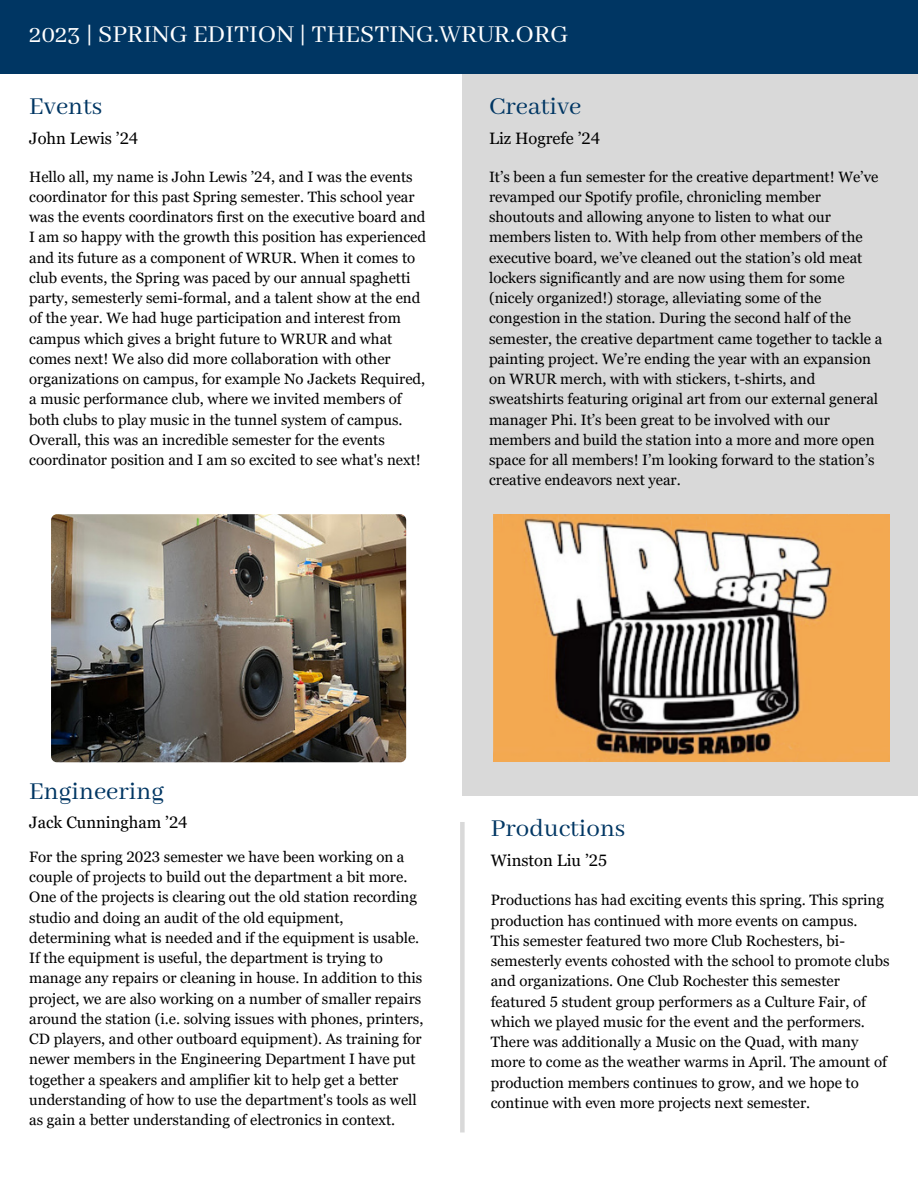
<style>
.page{position:relative;width:918px;height:1188px;background:#fff}
.page>*{position:absolute;margin:0;border:0;box-sizing:border-box;transform-origin:0 0}
.t1{font:27px "Abhaya Libre";color:#fff}
.t2{font:27px "Abhaya Libre";color:#003663}
.t3{font:16.5px "Georgia Pro";color:#000}
.t4{font:15px/20.2px "Georgia Pro";color:#000}
</style>
<div class="page">
<div style="left:0;top:0;width:918px;height:74px;background:#003663"></div>
<div style="left:462px;top:74px;width:456px;height:721px;background:#d9d9d9"></div>
<div style="left:460px;top:822px;width:5px;height:310px;background:#d9d9d9"></div>
<img style="left:51px;top:514px;width:355px;height:248px;border-radius:6px">
<img style="left:493px;top:514px;width:396px;height:248px">
<p class="t1" style="left:29px;top:19px;width:541px">2023 | SPRING EDITION | THESTING.WRUR.ORG</p>
<p class="t2" style="left:29px;top:92px;width:75px">Events</p>
<p class="t3" style="left:29px;top:129px;width:111px">John Lewis ’24</p>
<p class="t4" style="left:29px;top:166px;width:398px">Hello all, my name is John Lewis ’24, and I was the events coordinator for this past Spring semester. This school year was the events coordinators first on the executive board and I am so happy with the growth this position has experienced and its future as a component of WRUR. When it comes to club events, the Spring was paced by our annual spaghetti party, semesterly semi-formal, and a talent show at the end of the year. We had huge participation and interest from campus which gives a bright future to WRUR and what comes next! We also did more collaboration with other organizations on campus, for example No Jackets Required, a music performance club, where we invited members of both clubs to play music in the tunnel system of campus.<br>Overall, this was an incredible semester for the events coordinator position and I am so excited to see what's next!</p>
<p class="t2" style="left:489px;top:92px;width:94px">Creative</p>
<p class="t3" style="left:489px;top:129px;width:113px">Liz Hogrefe ’24</p>
<p class="t4" style="left:489px;top:166px;width:395px">It’s been a fun semester for the creative department! We’ve revamped our Spotify profile, chronicling member shoutouts and allowing anyone to listen to what our members listen to. With help from other members of the executive board, we’ve cleaned out the station’s old meat lockers significantly and are now using them for some (nicely organized!) storage, alleviating some of the congestion in the station. During the second half of the semester, the creative department came together to tackle a painting project. We’re ending the year with an expansion on WRUR merch, with with stickers, t-shirts, and sweatshirts featuring original art from our external general manager Phi. It’s been great to be involved with our members and build the station into a more and more open space for all members! I’m looking forward to the station’s creative endeavors next year.</p>
<p class="t2" style="left:29px;top:776px;width:136px">Engineering</p>
<p class="t3" style="left:29px;top:813px;width:160px">Jack Cunningham ’24</p>
<p class="t4" style="left:29px;top:847px;width:396px">For the spring 2023 semester we have been working on a couple of projects to build out the department a bit more.<br>One of the projects is clearing out the old station recording studio and doing an audit of the old equipment, determining what is needed and if the equipment is usable.<br>If the equipment is useful, the department is trying to manage any repairs or cleaning in house. In addition to this project, we are also working on a number of smaller repairs around the station (i.e. solving issues with phones, printers, CD players, and other outboard equipment). As training for newer members in the Engineering Department I have put together a speakers and amplifier kit to help get a better understanding of how to use the department's tools as well as gain a better understanding of electronics in context.</p>
<p class="t2" style="left:491px;top:814px;width:136px">Productions</p>
<p class="t3" style="left:491px;top:851px;width:118px">Winston Liu ’25</p>
<p class="t4" style="left:491px;top:890px;width:400px">Productions has had exciting events this spring. This spring production has continued with more events on campus.<br>This semester featured two more Club Rochesters, bi&shy;semesterly events cohosted with the school to promote clubs and organizations. One Club Rochester this semester featured 5 student group performers as a Culture Fair, of which we played music for the event and the performers.<br>There was additionally a Music on the Quad, with many more to come as the weather warms in April. The amount of production members continues to grow, and we hope to continue with even more projects next semester.</p>
</div>
